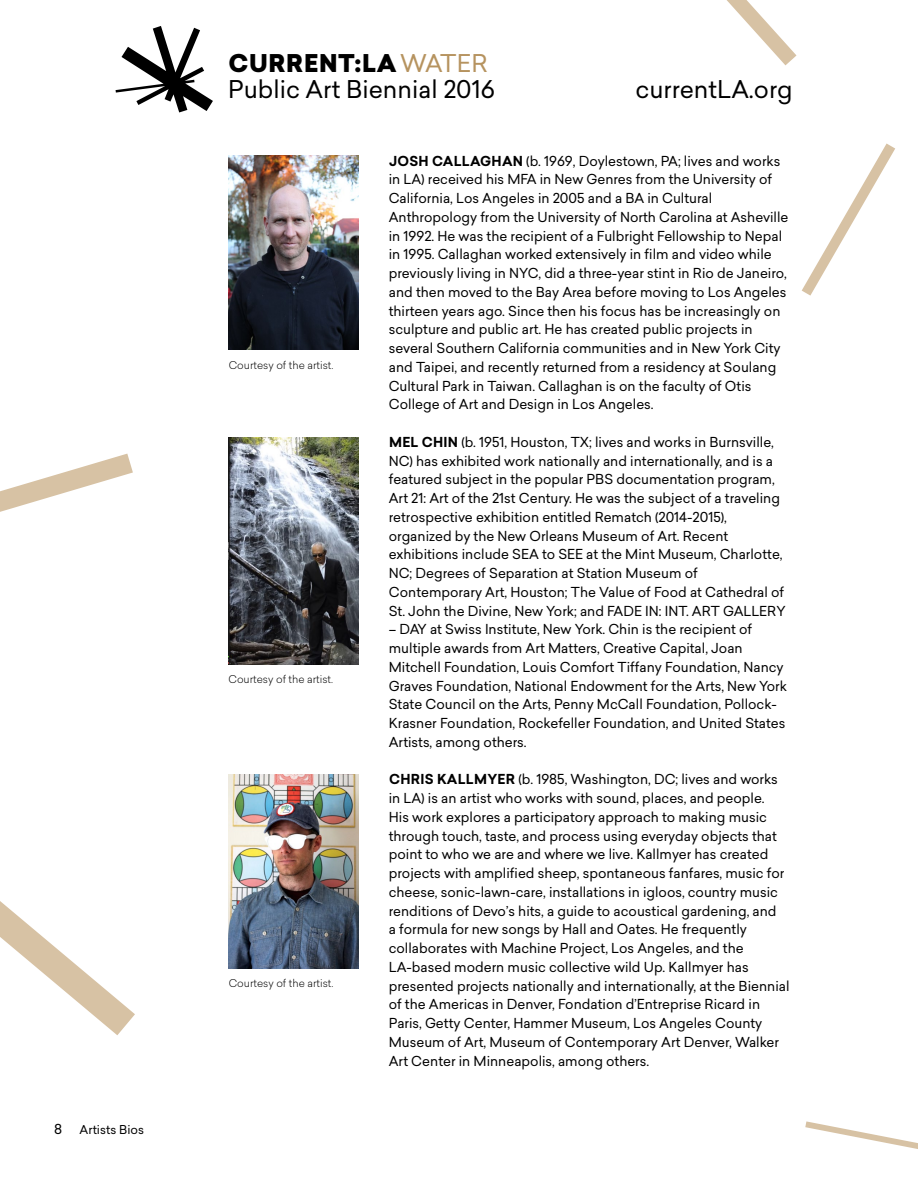
<style>
.page{position:relative;width:918px;height:1188px;background:#fff}
.page>*{position:absolute;margin:0;border:0;box-sizing:border-box;transform-origin:0 0}
.t1{font:24px/26.2px "Sailec";color:#000}
.t2{font:13.5px/18.8px "Sailec";color:#000}
.t3{font:12px "Sailec";color:#000}
.t4{font:300 10.5px "Sailec";color:#000}
.s1{font-weight:900}
.s2{color:#b6935f}
.s3{font-weight:700}
</style>
<div class="page">
<svg style="left:727px;top:0;width:69px;height:65px"></svg>
<svg style="left:0;top:454px;width:133px;height:58px"></svg>
<svg style="left:802px;top:144px;width:93px;height:152px"></svg>
<svg style="left:805px;top:1121px;width:113px;height:28px"></svg>
<svg style="left:0;top:901px;width:135px;height:134px"></svg>
<svg style="left:116px;top:26px;width:97px;height:86px"></svg>
<img style="left:228px;top:156px;width:130px;height:194px">
<img style="left:228px;top:438px;width:130px;height:227px">
<img style="left:228px;top:774px;width:130px;height:195px">
<p class="t2" style="left:54px;top:1120px;width:10px">8</p>
<p class="t3" style="left:80px;top:1122px;width:66px">Artists Bios</p>
<h1 class="t1" style="left:228px;top:50px;width:268px"><span class="s1">CURRENT:LA</span><span class="s2">WATER<br></span>Public Art Biennial 2016</h1>
<h1 class="t1" style="left:636px;top:76px;width:159px">currentLA.org</h1>
<p class="t4" style="left:229px;top:358px;width:106px">Courtesy of the artist.</p>
<p class="t4" style="left:228px;top:672px;width:106px">Courtesy of the artist.</p>
<p class="t4" style="left:229px;top:976px;width:106px">Courtesy of the artist.</p>
<p class="t2" style="left:389px;top:151px;width:401px"><span class="s3">JOSH CALLAGHAN</span> (b. 1969, Doylestown, PA; lives and works in LA) received his MFA in New Genres from the University of California, Los Angeles in 2005 and a BA in Cultural Anthropology from the University of North Carolina at Asheville in 1992. He was the recipient of a Fulbright Fellowship to Nepal in 1995. Callaghan worked extensively in film and video while previously living in NYC, did a three-year stint in Rio de Janeiro, and then moved to the Bay Area before moving to Los Angeles thirteen years ago. Since then his focus has be increasingly on sculpture and public art. He has created public projects in several Southern California communities and in New York City and Taipei, and recently returned from a residency at Soulang Cultural Park in Taiwan. Callaghan is on the faculty of Otis College of Art and Design in Los Angeles.</p>
<p class="t2" style="left:389px;top:432px;width:398px"><span class="s3">MEL CHIN</span> (b. 1951, Houston, TX; lives and works in Burnsville, NC) has exhibited work nationally and internationally, and is a featured subject in the popular PBS documentation program, Art 21: Art of the 21st Century. He was the subject of a traveling retrospective exhibition entitled Rematch (2014-2015), organized by the New Orleans Museum of Art. Recent exhibitions include SEA to SEE at the Mint Museum, Charlotte, NC; Degrees of Separation at Station Museum of Contemporary Art, Houston; The Value of Food at Cathedral of St. John the Divine, New York; and FADE IN: INT. ART GALLERY</p>
<p class="t2" style="left:389px;top:620px;width:400px">– DAY at Swiss Institute, New York. Chin is the recipient of multiple awards from Art Matters, Creative Capital, Joan Mitchell Foundation, Louis Comfort Tiffany Foundation, Nancy Graves Foundation, National Endowment for the Arts, New York State Council on the Arts, Penny McCall Foundation, Pollock-Krasner Foundation, Rockefeller Foundation, and United States Artists, among others.</p>
<p class="t2" style="left:389px;top:770px;width:402px"><span class="s3">CHRIS KALLMYER</span> (b. 1985, Washington, DC; lives and works in LA) is an artist who works with sound, places, and people.<br>His work explores a participatory approach to making music through touch, taste, and process using everyday objects that point to who we are and where we live. Kallmyer has created projects with amplified sheep, spontaneous fanfares, music for cheese, sonic-lawn-care, installations in igloos, country music renditions of Devo’s hits, a guide to acoustical gardening, and<br>a formula for new songs by Hall and Oates. He frequently collaborates with Machine Project, Los Angeles, and the LA-based modern music collective wild Up. Kallmyer has presented projects nationally and internationally, at the Biennial of the Americas in Denver, Fondation d’Entreprise Ricard in Paris, Getty Center, Hammer Museum, Los Angeles County Museum of Art, Museum of Contemporary Art Denver, Walker Art Center in Minneapolis, among others.</p>
</div>
